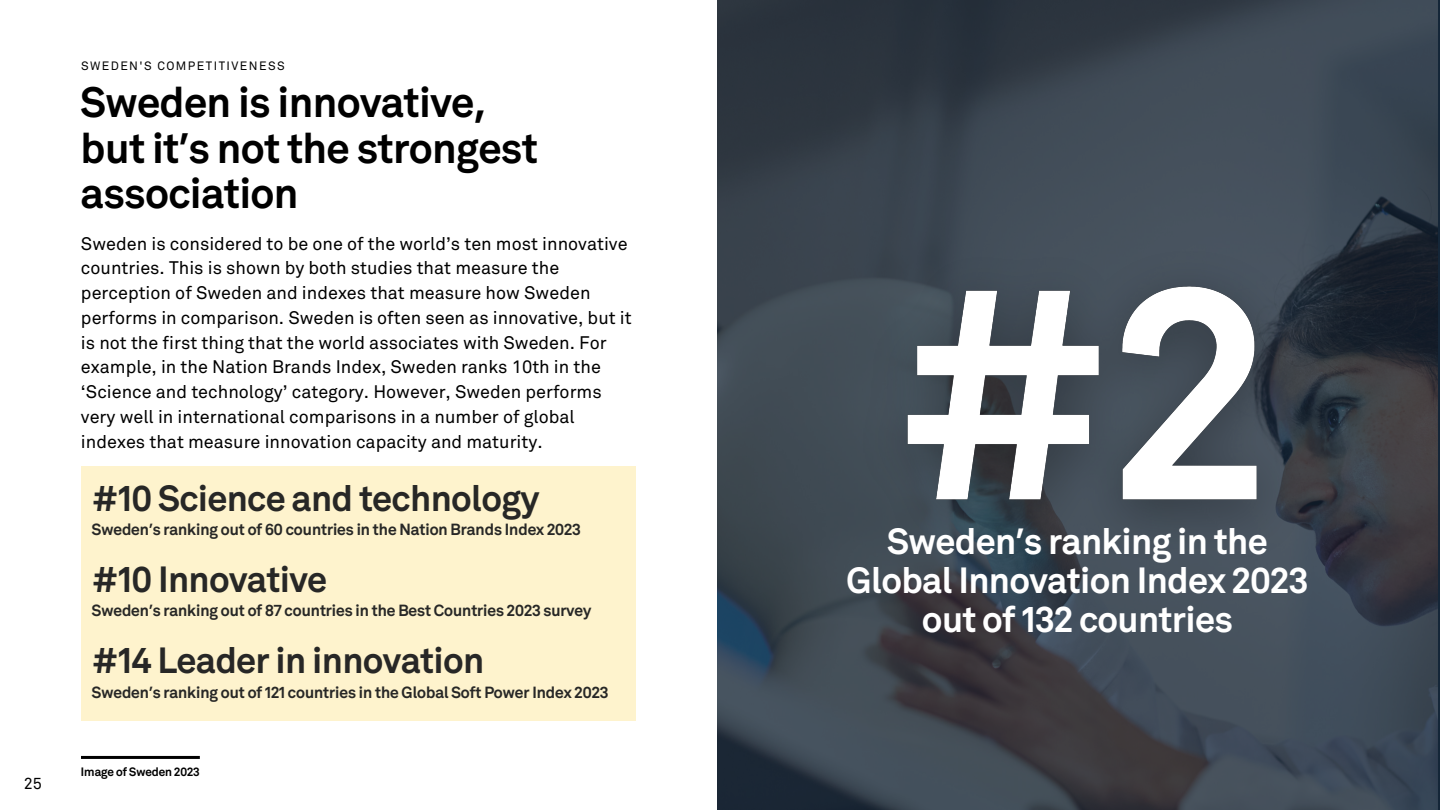
<style>
.page{position:relative;width:1440px;height:810px;background:#fff}
.page>*{position:absolute;margin:0;border:0;box-sizing:border-box;transform-origin:0 0}
.t1{font:42px/45.8px "Akkurat SI Three";color:#000}
.t2{font:36px/39px "Akkurat SI Three";color:#fff;text-align:center}
.t3{font:36px "Akkurat SI Three";color:#272726}
.t4{font:18px/24.8px "Akkurat Std";color:#000}
.t5{font:16px "Akkurat SI Three";color:#272726}
.t6{font:16px "Akkurat Std";color:#000}
.t7{font:12px "Akkurat Std";letter-spacing:.12em;color:#000}
.t8{font:12px "Akkurat SI Three";color:#000}
</style>
<div class="page">
<img style="left:717px;top:0;width:720px;height:810px">
<img style="left:833px;top:223px;width:498px;height:360px">
<div style="left:81px;top:466px;width:555px;height:255px;background:#fef3cd"></div>
<hr style="left:81px;top:756px;width:119px;height:3px;background:#000">
<p class="t6" style="left:24px;top:776px;width:20px">25</p>
<p class="t7" style="left:81px;top:61px;width:205px">SWEDEN'S COMPETITIVENESS</p>
<h1 class="t1" style="left:81px;top:82px;width:458px">Sweden is innovative, but it’s not the strongest association</h1>
<p class="t4" style="left:81px;top:232px;width:552px">Sweden is considered to be one of the world’s ten most innovative countries. This is shown by both studies that measure the perception of Sweden and indexes that measure how Sweden performs in comparison. Sweden is often seen as innovative, but it is not the first thing that the world associates with Sweden. For example, in the Nation Brands Index, Sweden ranks 10th in the ‘Science and technology’ category. However, Sweden performs very well in international comparisons in a number of global indexes that measure innovation capacity and maturity.</p>
<h2 class="t3" style="left:92px;top:483px;width:449px">#10 Science and technology</h2>
<p class="t5" style="left:92px;top:523px;width:490px">Sweden’s ranking out of 60 countries in the Nation Brands Index 2023</p>
<h2 class="t3" style="left:92px;top:564px;width:236px">#10 Innovative</h2>
<p class="t5" style="left:92px;top:603px;width:501px">Sweden’s ranking out of 87 countries in the Best Countries 2023 survey</p>
<h2 class="t3" style="left:92px;top:644px;width:394px">#14 Leader in innovation</h2>
<p class="t5" style="left:92px;top:686px;width:518px">Sweden’s ranking out of 121 countries in the Global Soft Power Index 2023</p>
<p class="t8" style="left:81px;top:766px;width:120px">Image of Sweden 2023</p>
<h2 class="t2" style="left:847px;top:525px;width:463px">Sweden’s ranking in the<br>Global Innovation Index 2023 out of 132 countries</h2>
</div>
